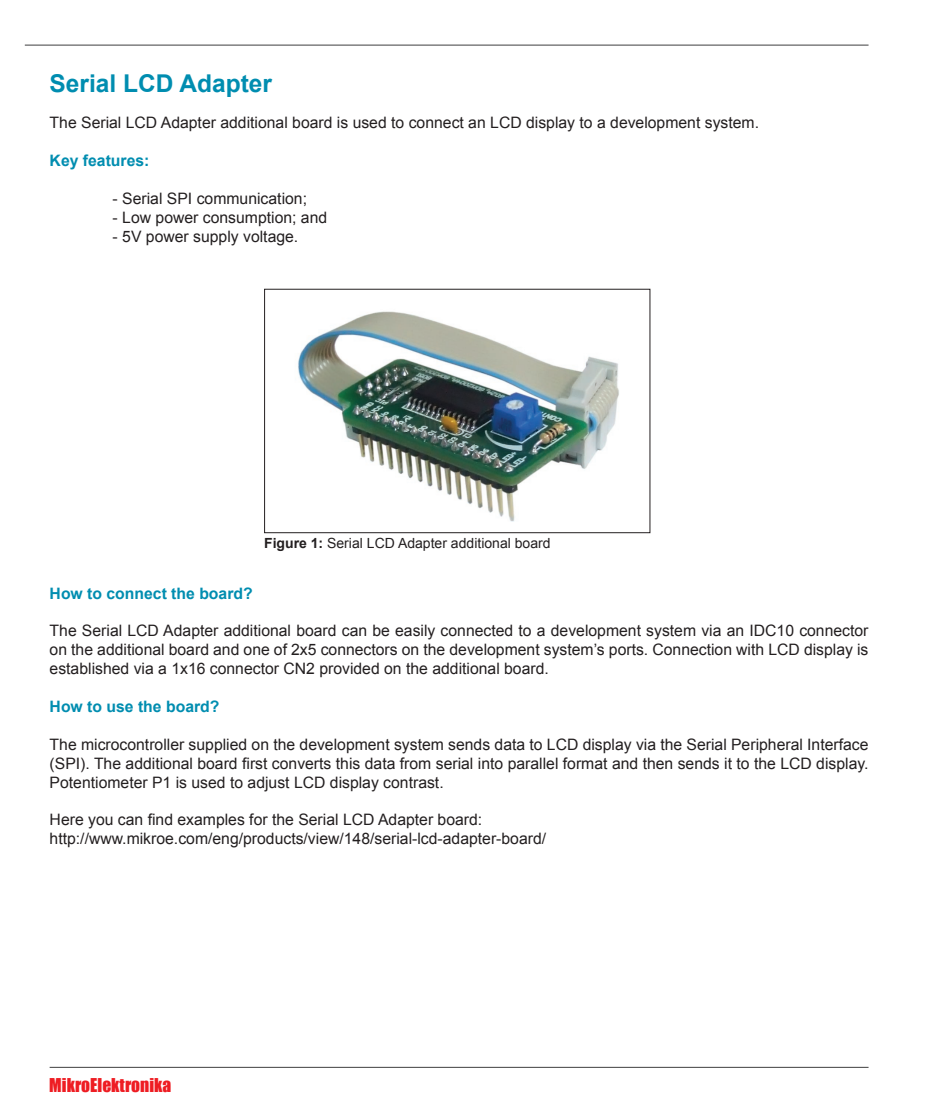
<style>
.page{position:relative;width:943px;height:1117px;background:#fff}
.page>*{position:absolute;margin:0;border:0;box-sizing:border-box;transform-origin:0 0}
.t1{font:700 24.5px "Arial";color:#008db0}
.t2{font:17.5px "Impact";color:#ee1d23}
.t3{font:15.75px/18.9px "Arial";color:#231f20;text-align:justify}
.t4{font:700 15.75px "Arial";color:#008db0}
.t5{font:14px "Arial";color:#231f20}
.s1{font-weight:700}
</style>
<div class="page">
<hr style="left:25px;top:45px;width:843px;height:1px;background:#3e3e3f">
<hr style="left:50px;top:1066px;width:818px;height:1px;background:#3e3e3f">
<img style="left:298px;top:311px;width:321px;height:210px">
<div style="left:264px;top:289px;width:386px;height:244px;border:1px solid #231f20"></div>
<h1 class="t1" style="left:50px;top:74px;width:224px">Serial LCD Adapter</h1>
<p class="t3" style="left:50px;top:114px;width:711px">The Serial LCD Adapter additional board is used to connect an LCD display to a development system.</p>
<p class="t4" style="left:50px;top:154px;width:101px">Key features:</p>
<p class="t3" style="left:113px;top:189px;width:196px">- Serial SPI communication;</p>
<p class="t3" style="left:113px;top:208px;width:216px">- Low power consumption; and</p>
<p class="t3" style="left:113px;top:227px;width:187px">- 5V power supply voltage.</p>
<p class="t5" style="left:264px;top:538px;width:288px"><span class="s1">Figure 1:</span> Serial LCD Adapter additional board</p>
<p class="t4" style="left:50px;top:587px;width:205px">How to connect the board?</p>
<p class="t3" style="left:50px;top:622px;width:820px">The Serial LCD Adapter additional board can be easily connected to a development system via an IDC10 connector on the additional board and one of 2x5 connectors on the development system’s ports. Connection with LCD display is established via a 1x16 connector CN2 provided on the additional board.</p>
<p class="t4" style="left:50px;top:700px;width:171px">How to use the board?</p>
<p class="t3" style="left:50px;top:736px;width:820px">The microcontroller supplied on the development system sends data to LCD display via the Serial Peripheral Interface (SPI). The additional board first converts this data from serial into parallel format and then sends it to the LCD display.<br>Potentiometer P1 is used to adjust LCD display contrast.</p>
<p class="t3" style="left:50px;top:810px;width:498px">Here you can find examples for the Serial LCD Adapter board: http://www.mikroe.com/eng/products/view/148/serial-lcd-adapter-board/</p>
<p class="t2" style="left:49px;top:1077px;width:123px">MikroElektronika</p>
</div>
